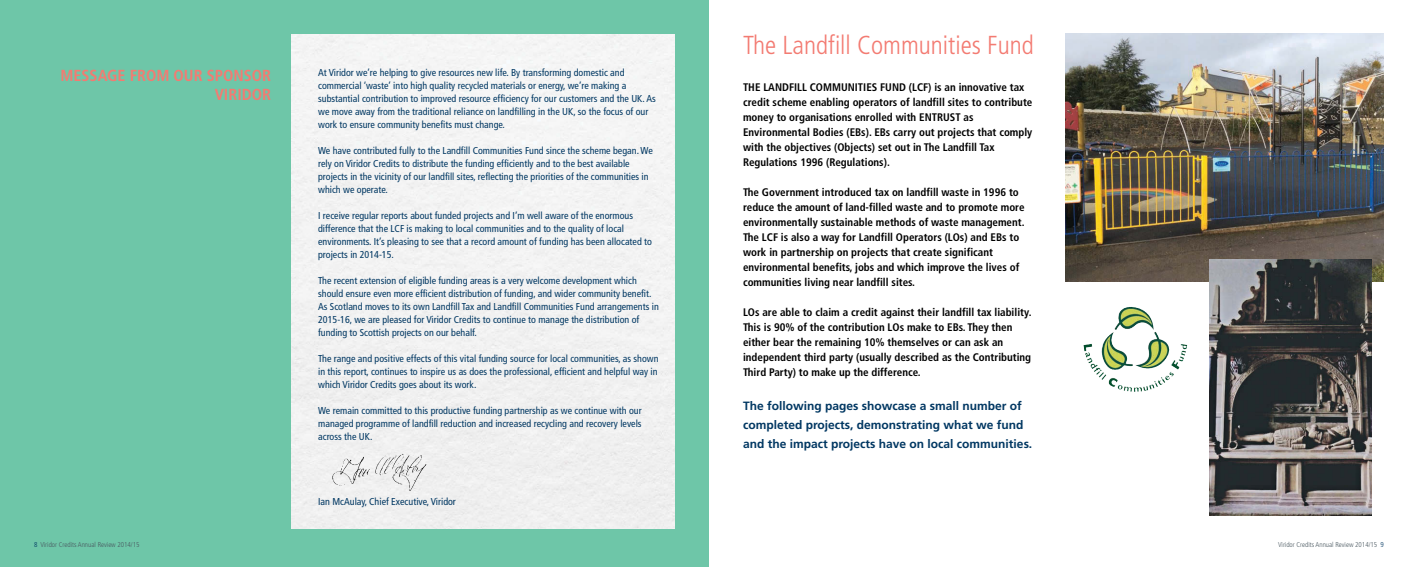
<style>
.page{position:relative;width:1418px;height:567px;background:#fff}
.page>*{position:absolute;margin:0;border:0;box-sizing:border-box;transform-origin:0 0}
.t1{font:300 condensed 26px "Frutiger";color:#f37b72}
.t2{font:700 condensed 16px/19.2px "Frutiger";color:#f37b72;text-align:right}
.t3{font:700 12px/19px "Frutiger";color:#003762}
.t4{font:700 condensed 11px/15px "Frutiger";color:#000}
.t5{font:condensed 10px/13px "Frutiger";color:#003762}
.t6{font:300 condensed 7px "Frutiger";color:#49575f}
.s1{color:#003762}
</style>
<div class="page">
<div style="left:0;top:0;width:709px;height:567px;background:#6ec6a8"></div>
<img style="left:1065px;top:33px;width:318px;height:248px">
<img style="left:1114px;top:310px;width:55px;height:58px">
<img style="left:1209px;top:260px;width:161px;height:255px">
<div style="left:292px;top:34px;width:383px;height:495px;background:#f2f2f2"></div>
<img style="left:318px;top:438px;width:127px;height:60px">
<h2 class="t2" style="left:61px;top:67px;width:212px">MESSAGE FROM OUR SPONSOR<br>VIRIDOR</h2>
<p class="t5" style="left:318px;top:67px;width:339px">At Viridor we’re helping to give resources new life. By transforming domestic and commercial ‘waste’ into high quality recycled materials or energy, we’re making a substantial contribution to improved resource efficiency for our customers and the UK. As we move away from the traditional reliance on landfilling in the UK, so the focus of our work to ensure community benefits must change.</p>
<p class="t5" style="left:318px;top:145px;width:336px">We have contributed fully to the Landfill Communities Fund since the scheme began. We rely on Viridor Credits to distribute the funding efficiently and to the best available projects in the vicinity of our landfill sites, reflecting the priorities of the communities in which we operate.</p>
<p class="t5" style="left:318px;top:210px;width:335px">I receive regular reports about funded projects and I’m well aware of the enormous difference that the LCF is making to local communities and to the quality of local environments. It’s pleasing to see that a record amount of funding has been allocated to projects in 2014-15.</p>
<p class="t5" style="left:318px;top:275px;width:342px">The recent extension of eligible funding areas is a very welcome development which should ensure even more efficient distribution of funding, and wider community benefit.<br>As Scotland moves to its own Landfill Tax and Landfill Communities Fund arrangements in 2015-16, we are pleased for Viridor Credits to continue to manage the distribution of funding to Scottish projects on our behalf.</p>
<p class="t5" style="left:318px;top:353px;width:342px;text-align:justify">The range and positive effects of this vital funding source for local communities, as shown in this report, continues to inspire us as does the professional, efficient and helpful way in which Viridor Credits goes about its work.</p>
<p class="t5" style="left:318px;top:405px;width:325px;text-align:justify">We remain committed to this productive funding partnership as we continue with our managed programme of landfill reduction and increased recycling and recovery levels across the UK.</p>
<p class="t5" style="left:318px;top:496px;width:139px">Ian McAulay, Chief Executive, Viridor</p>
<h1 class="t1" style="left:743px;top:34px;width:292px">The Landfill Communities Fund</h1>
<p class="t4" style="left:743px;top:81px;width:291px">THE LANDFILL COMMUNITIES FUND (LCF) is an innovative tax credit scheme enabling operators of landfill sites to contribute money to organisations enrolled with ENTRUST as Environmental Bodies (EBs). EBs carry out projects that comply with the objectives (Objects) set out in The Landfill Tax Regulations 1996 (Regulations).</p>
<p class="t4" style="left:743px;top:186px;width:283px">The Government introduced tax on landfill waste in 1996 to reduce the amount of land-filled waste and to promote more environmentally sustainable methods of waste management.<br>The LCF is also a way for Landfill Operators (LOs) and EBs to work in partnership on projects that create significant environmental benefits, jobs and which improve the lives of communities living near landfill sites.</p>
<p class="t4" style="left:743px;top:306px;width:290px">LOs are able to claim a credit against their landfill tax liability.<br>This is 90% of the contribution LOs make to EBs. They then either bear the remaining 10% themselves or can ask an independent third party (usually described as the Contributing Third Party) to make up the difference.</p>
<p class="t3" style="left:743px;top:397px;width:291px">The following pages showcase a small number of completed projects, demonstrating what we fund and the impact projects have on local communities.</p>
<p class="t6" style="left:34px;top:541px;width:107px"><span class="s1">8</span> Viridor Credits Annual Review 2014/15</p>
<p class="t6" style="left:1277px;top:541px;width:107px">Viridor Credits Annual Review 2014/15 <span class="s1">9</span></p>
</div>
